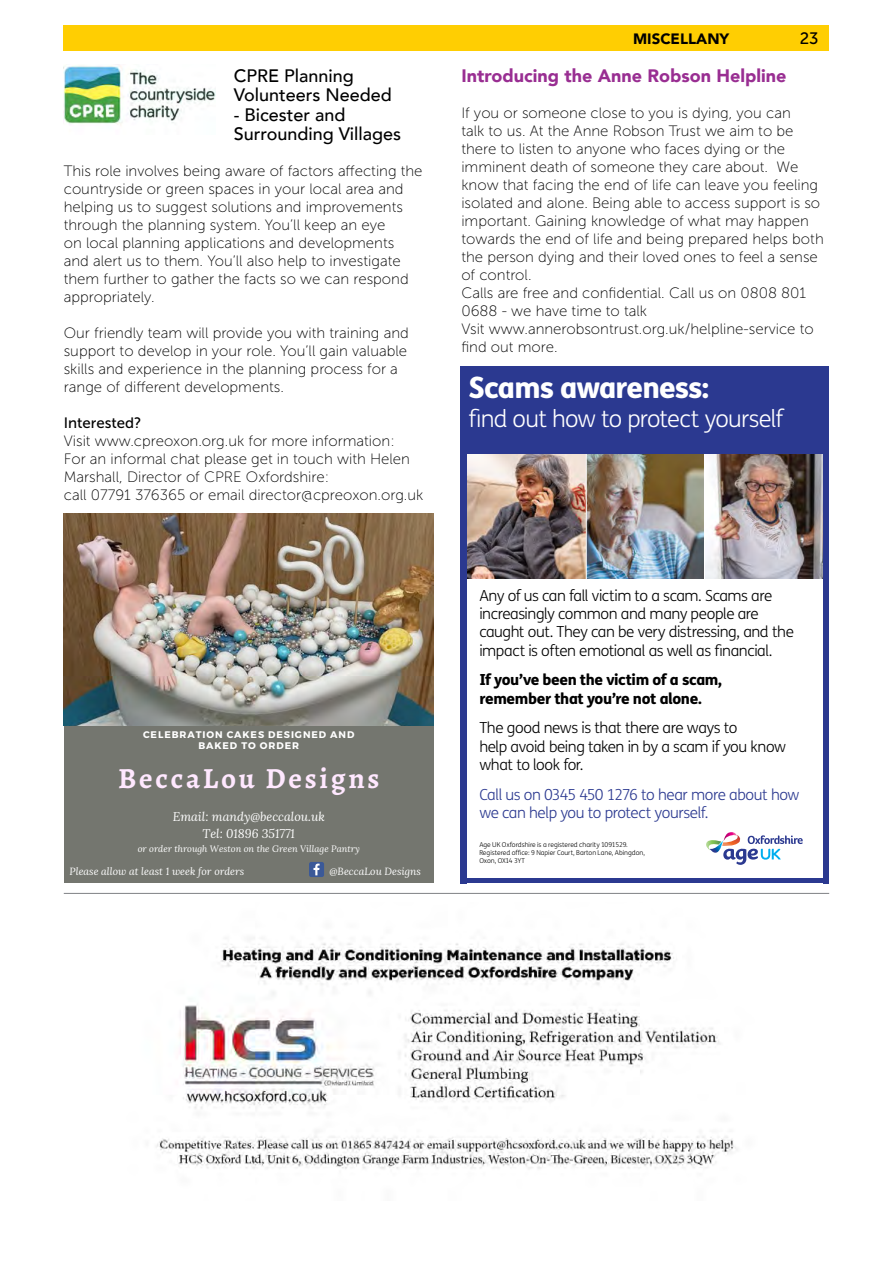
<style>
.page{position:relative;width:893px;height:1263px;background:#fff}
.page>*{position:absolute;margin:0;border:0;box-sizing:border-box;transform-origin:0 0}
.t1{font:800 29.55px "FS Me";letter-spacing:-.03em;color:#fff}
.t2{font:700 29.25px "Alegreya";letter-spacing:.095em;color:#ffe8ff}
.t3{font:300 23.7px "FS Me";letter-spacing:-.03em;color:#fff}
.t4{font:500 18px/19.5px "Avenir";color:#000}
.t5{font:900 18px "Avenir";color:#992e92}
.t6{font:16.5px "Museo Sans 500";color:#000}
.t7{font:300 15.3px/18.3px "FS Me";letter-spacing:-.03em;color:#000}
.t8{font:300 15.3px/18.1px "FS Me";letter-spacing:-.035em;color:#2b3990}
.t9{font:800 15.3px/18.3px "FS Me";letter-spacing:-.025em;color:#000}
.t10{font:15px/18px "Museo Sans 100";color:#000}
.t11{font:15px "Museo Sans 500";color:#000}
.t12{font:900 15px "Avenir";color:#000}
.t13{font:italic 12.45px/17.4px "Lora";color:#fff;text-align:center}
.t14{font:italic 10.35px "Lora";color:#fff}
.t15{font:700 9.6px/10.9px "Montserrat";letter-spacing:.095em;color:#fff;text-align:center}
.t16{font:italic 9.3px "Lora";color:#fff}
.t17{font:300 6.75px/7.9px "FS Me";letter-spacing:-.005em;color:#000}
</style>
<div class="page">
<div style="left:64px;top:26px;width:765px;height:25px;background:#ffce02"></div>
<img style="left:156px;top:943px;width:581px;height:226px">
<div style="left:64px;top:513px;width:370px;height:370px;background:#74766f"></div>
<svg style="left:309px;top:862px;width:15px;height:15px"></svg>
<img style="left:64px;top:513px;width:369px;height:212px">
<img style="left:467px;top:454px;width:356px;height:124px">
<div style="left:461px;top:878px;width:368px;height:5px;background:#2b3990"></div>
<div style="left:823px;top:366px;width:6px;height:517px;background:#2b3990"></div>
<div style="left:461px;top:366px;width:6px;height:517px;background:#2b3990"></div>
<hr style="left:704px;top:440px;width:1px;height:141px;background:#fff">
<hr style="left:586px;top:440px;width:1px;height:141px;background:#fff">
<div style="left:461px;top:366px;width:368px;height:88px;background:#2b3990"></div>
<svg style="left:706px;top:832px;width:97px;height:33px"></svg>
<img style="left:63px;top:65px;width:152px;height:60px">
<hr style="left:64px;top:893px;width:765px;height:1px;background:#808285">
<p class="t4" style="left:234px;top:65px;width:160px">CPRE Planning<br>Volunteers Needed</p>
<p class="t4" style="left:234px;top:104px;width:169px">- Bicester and<br>Surrounding Villages</p>
<p class="t10" style="left:64px;top:162px;width:360px">This role involves being aware of factors affecting the countryside or green spaces in your local area and helping us to suggest solutions and improvements through the planning system. You’ll keep an eye<br>on local planning applications and developments and alert us to them. You’ll also help to investigate them further to gather the facts so we can respond appropriately.</p>
<p class="t10" style="left:64px;top:324px;width:347px">Our friendly team will provide you with training and support to develop in your role. You’ll gain valuable skills and experience in the planning process for a range of different developments.</p>
<p class="t11" style="left:64px;top:415px;width:79px">Interested?</p>
<p class="t10" style="left:64px;top:432px;width:332px">Visit www.cpreoxon.org.uk for more information:</p>
<p class="t10" style="left:64px;top:450px;width:348px">For an informal chat please get in touch with Helen<br>Marshall, Director of CPRE Oxfordshire:</p>
<p class="t10" style="left:64px;top:486px;width:361px">call 07791 376365 or email director@cpreoxon.org.uk</p>
<p class="t15" style="left:143px;top:729px;width:213px">CELEBRATION CAKES DESIGNED AND<br>BAKED TO ORDER</p>
<p class="t2" style="left:118px;top:758px;width:263px">BeccaLou Designs</p>
<p class="t13" style="left:173px;top:808px;width:154px">Email: mandy@beccalou.uk<br>Tel: 01896 351771</p>
<p class="t16" style="left:138px;top:843px;width:223px">or order through Weston on the Green Village Pantry</p>
<p class="t14" style="left:70px;top:864px;width:176px">Please allow at least 1 week for orders</p>
<p class="t14" style="left:329px;top:864px;width:93px">@BeccaLou Designs</p>
<p class="t12" style="left:633px;top:26px;width:98px">MISCELLANY</p>
<p class="t6" style="left:800px;top:29px;width:20px">23</p>
<p class="t5" style="left:461px;top:60px;width:326px">Introducing the Anne Robson Helpline</p>
<p class="t10" style="left:461px;top:104px;width:364px">If you or someone close to you is dying, you can<br>talk to us. At the Anne Robson Trust we aim to be there to listen to anyone who faces dying or the imminent death of someone they care about. We know that facing the end of life can leave you feeling isolated and alone. Being able to access support is so important. Gaining knowledge of what may happen towards the end of life and being prepared helps both the person dying and their loved ones to feel a sense of control.</p>
<p class="t10" style="left:461px;top:284px;width:346px">Calls are free and confidential. Call us on 0808 801<br>0688 - we have time to talk</p>
<p class="t10" style="left:461px;top:320px;width:354px">Vsit www.annerobsontrust.org.uk/helpline-service to find out more.</p>
<p class="t1" style="left:468px;top:364px;width:242px">Scams awareness:</p>
<p class="t3" style="left:468px;top:402px;width:316px">find out how to protect yourself</p>
<p class="t7" style="left:479px;top:586px;width:316px">Any of us can fall victim to a scam. Scams are increasingly common and many people are caught out. They can be very distressing, and the impact is often emotional as well as financial.</p>
<p class="t9" style="left:479px;top:670px;width:244px">If you’ve been the victim of a scam, remember that you’re not alone.</p>
<p class="t7" style="left:479px;top:718px;width:308px">The good news is that there are ways to<br>help avoid being taken in by a scam if you know what to look for.</p>
<p class="t8" style="left:479px;top:785px;width:322px">Call us on 0345 450 1276 to hear more about how we can help you to protect yourself.</p>
<p class="t17" style="left:479px;top:840px;width:167px">Age UK Oxfordshire is a registered charity 1091529.<br>Registered office: 9 Napier Court, Barton Lane, Abingdon,<br>Oxon, OX14 3YT</p>
</div>
